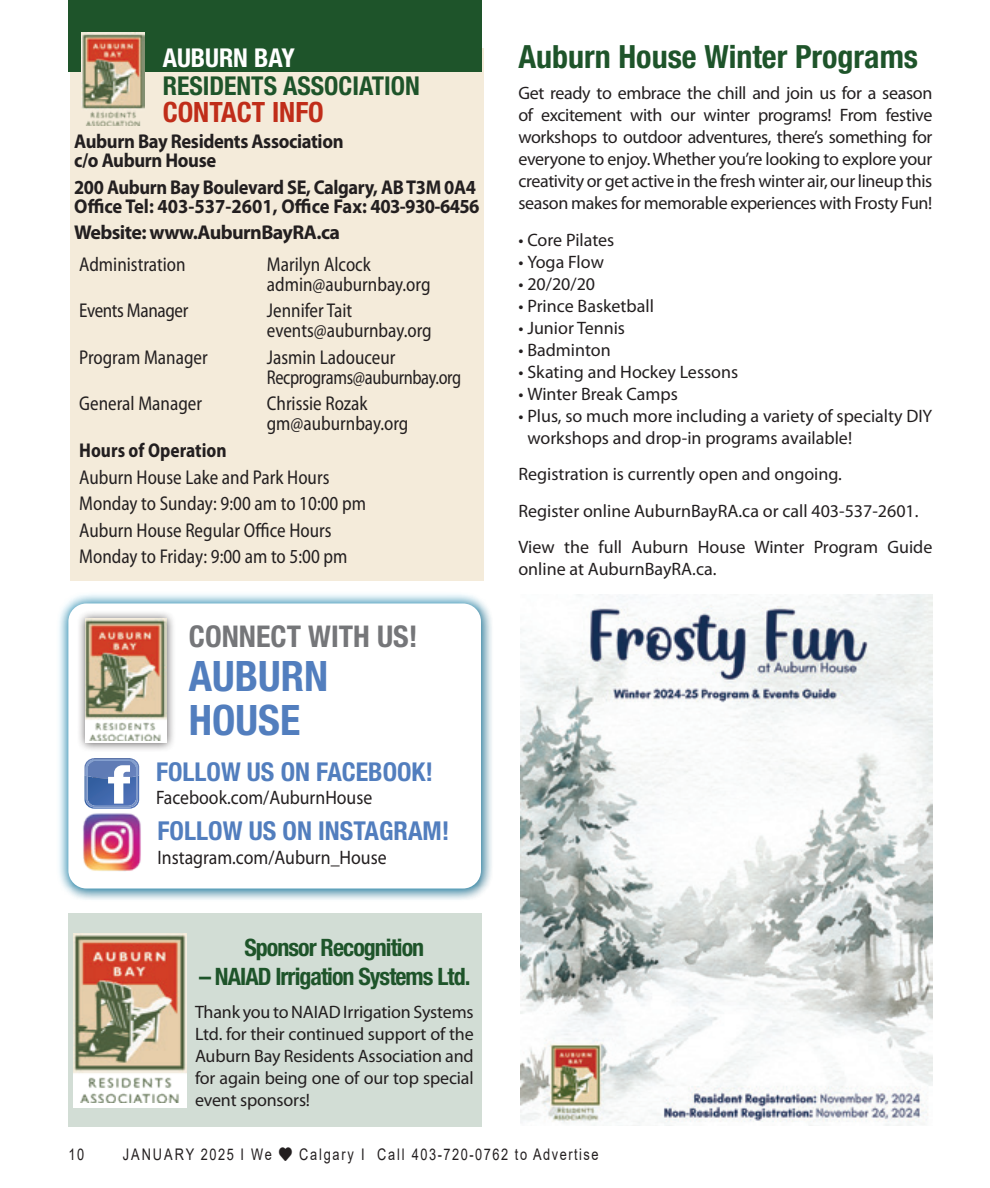
<style>
.page{position:relative;width:990px;height:1188px;background:#fff}
.page>*{position:absolute;margin:0;border:0;box-sizing:border-box;transform-origin:0 0}
.t1{font:700 condensed 42px/44px "Helvetica Neue LT Std";color:#527ebe}
.In_Around_title{font:700 condensed 32px "Helvetica Neue LT Std";color:#1e542a}
.t2{font:700 condensed 30px "Helvetica Neue LT Std";color:#757679}
.t3{font:700 condensed 28px "Helvetica Neue LT Std";color:#c02d19}
.t4{font:700 condensed 26px "Helvetica Neue LT Std";color:#527ebe}
.t5{font:700 condensed 26px/28px "Helvetica Neue LT Std";color:#1e542a}
.In_Around_title-2{font:700 condensed 24px "Helvetica Neue LT Std";letter-spacing:-.04em;color:#1e542a}
.t6{font:semi-condensed 20px "Myriad Pro";color:#231f20;scale:.93 1}
.t7{font:700 20px "Myriad Pro";letter-spacing:-.02em;color:#231f20;scale:.93 1}
.t8{font:700 20px "Myriad Pro";letter-spacing:-.02em;color:#231f20;scale:.92 1}
.t9{font:700 20px "Myriad Pro";letter-spacing:-.02em;color:#231f20}
.t10{font:semi-condensed 20px "Myriad Pro";letter-spacing:-.02em;color:#231f20;scale:.89 1}
.t11{font:700 semi-condensed 20px "Myriad Pro";color:#231f20;scale:.93 1}
.t12{font:semi-condensed 20px "Myriad Pro";letter-spacing:-.02em;color:#231f20;scale:.93 1}
.t13{font:19.6px "Myriad Pro";color:#231f20;scale:.91 1}
.t14{font:19.4px "Myriad Pro";color:#231f20;scale:.91 1}
.Body_text{font:18px/22px "Myriad Pro";color:#231f20;text-align:justify}
.t15{font:16px "Arial";letter-spacing:.12em;color:#231f20;scale:.8 1}
.s1{color:#fff}
</style>
<div class="page">
<div style="left:70px;top:48px;width:414px;height:533px;background:#f4ebda"></div>
<div style="left:68px;top:0;width:414px;height:72px;background:#1e542a"></div>
<img style="left:82px;top:32px;width:62px;height:93px">
<div style="left:68px;top:914px;width:414px;height:213px;background:#d2ddd5"></div>
<div style="left:74px;top:933px;width:113px;height:175px;background:#fff"></div>
<img style="left:74px;top:933px;width:113px;height:170px">
<div style="left:55px;top:590px;width:439px;height:311px;background:#00aeef;opacity:.75"></div>
<div style="left:68px;top:603px;width:413px;height:286px;background:#fff;border-radius:18px"></div>
<svg style="left:85px;top:758px;width:54px;height:51px"></svg>
<img style="left:83px;top:813px;width:58px;height:58px">
<div style="left:77px;top:610px;width:98px;height:141px;background:#231f20;opacity:.75"></div>
<img style="left:85px;top:619px;width:82px;height:122px">
<img style="left:520px;top:594px;width:412px;height:532px">
<p class="t5" style="left:163px;top:43px;width:259px"><span class="s1">AUBURN BAY<br></span>RESIDENTS ASSOCIATION</p>
<p class="t7" style="left:74px;top:129px;width:291px">Auburn Bay Residents Association</p>
<p class="t7" style="left:74px;top:148px;width:154px">c/o Auburn House</p>
<p class="t8" style="left:74px;top:174px;width:438px">200 Auburn Bay Boulevard SE, Calgary, AB T3M 0A4</p>
<p class="t7" style="left:74px;top:193px;width:438px">Office Tel: 403-537-2601, Office Fax: 403-930-6456</p>
<p class="t9" style="left:74px;top:219px;width:267px">Website: www.AuburnBayRA.ca</p>
<p class="t6" style="left:79px;top:253px;width:116px">Administration</p>
<p class="t6" style="left:267px;top:253px;width:113px">Marilyn Alcock</p>
<p class="t6" style="left:267px;top:273px;width:177px">admin@auburnbay.org</p>
<p class="t12" style="left:79px;top:300px;width:119px">Events Manager</p>
<p class="t6" style="left:267px;top:300px;width:93px">Jennifer Tait</p>
<p class="t6" style="left:267px;top:320px;width:179px">events@auburnbay.org</p>
<p class="t6" style="left:79px;top:346px;width:140px">Program Manager</p>
<p class="t6" style="left:267px;top:346px;width:140px">Jasmin Ladouceur</p>
<p class="t10" style="left:267px;top:366px;width:220px">Recprograms@auburnbay.org</p>
<p class="t6" style="left:79px;top:393px;width:134px">General Manager</p>
<p class="t6" style="left:267px;top:393px;width:110px">Chrissie Rozak</p>
<p class="t6" style="left:267px;top:413px;width:154px">gm@auburnbay.org</p>
<p class="t11" style="left:79px;top:439px;width:160px">Hours of Operation</p>
<p class="t6" style="left:79px;top:466px;width:271px">Auburn House Lake and Park Hours</p>
<p class="t6" style="left:79px;top:493px;width:310px">Monday to Sunday: 9:00 am to 10:00 pm</p>
<p class="t6" style="left:79px;top:519px;width:273px">Auburn House Regular Office Hours</p>
<p class="t6" style="left:79px;top:546px;width:290px">Monday to Friday: 9:00 am to 5:00 pm</p>
<p class="t3" style="left:163px;top:95px;width:163px">CONTACT INFO</p>
<p class="t2" style="left:189px;top:618px;width:230px">CONNECT WITH US!</p>
<p class="t1" style="left:189px;top:654px;width:141px">AUBURN<br>HOUSE</p>
<p class="t4" style="left:156px;top:756px;width:279px">FOLLOW US ON FACEBOOK!</p>
<p class="t14" style="left:156px;top:786px;width:239px">Facebook.com/AuburnHouse</p>
<p class="t4" style="left:157px;top:815px;width:294px">FOLLOW US ON INSTAGRAM!</p>
<p class="t13" style="left:157px;top:845px;width:253px">Instagram.com/Auburn_House</p>
<p class="In_Around_title-2" style="left:244px;top:933px;width:181px">Sponsor Recognition</p>
<p class="In_Around_title-2" style="left:199px;top:962px;width:273px">– NAIAD Irrigation Systems Ltd.</p>
<p class="Body_text" style="left:195px;top:1001px;width:280px">Thank you to NAIAD Irrigation Systems Ltd. for their continued support of the Auburn Bay Residents Association and for again being one of our top special event sponsors!</p>
<p class="In_Around_title" style="left:518px;top:38px;width:401px">Auburn House Winter Programs</p>
<p class="Body_text" style="left:518px;top:82px;width:416px">Get ready to embrace the chill and join us for a season of excitement with our winter programs! From festive workshops to outdoor adventures, there’s something for everyone to enjoy. Whether you’re looking to explore your creativity or get active in the fresh winter air, our lineup this season makes for memorable experiences with Frosty Fun!</p>
<p class="Body_text" style="left:518px;top:228px;width:98px">• Core Pilates</p>
<p class="Body_text" style="left:518px;top:250px;width:87px">• Yoga Flow</p>
<p class="Body_text" style="left:518px;top:272px;width:78px">• 20/20/20</p>
<p class="Body_text" style="left:518px;top:294px;width:137px">• Prince Basketball</p>
<p class="Body_text" style="left:518px;top:316px;width:108px">• Junior Tennis</p>
<p class="Body_text" style="left:518px;top:338px;width:94px">• Badminton</p>
<p class="Body_text" style="left:518px;top:360px;width:221px">• Skating and Hockey Lessons</p>
<p class="Body_text" style="left:518px;top:382px;width:161px">• Winter Break Camps</p>
<p class="Body_text" style="left:527px;top:404px;width:406px;text-indent:-9px">• Plus, so much more including a variety of specialty DIY workshops and drop-in programs available!</p>
<p class="Body_text" style="left:518px;top:463px;width:325px">Registration is currently open and ongoing.</p>
<p class="Body_text" style="left:518px;top:499px;width:402px">Register online AuburnBayRA.ca or call 403-537-2601.</p>
<p class="Body_text" style="left:518px;top:536px;width:416px">View the full Auburn House Winter Program Guide online at AuburnBayRA.ca.</p>
<p class="t15" style="left:68px;top:1144px;width:21px">10</p>
<p class="t15" style="left:123px;top:1144px;width:596px">JANUARY 2025 I We ♥ Calgary I Call 403-720-0762 to Advertise</p>
</div>
